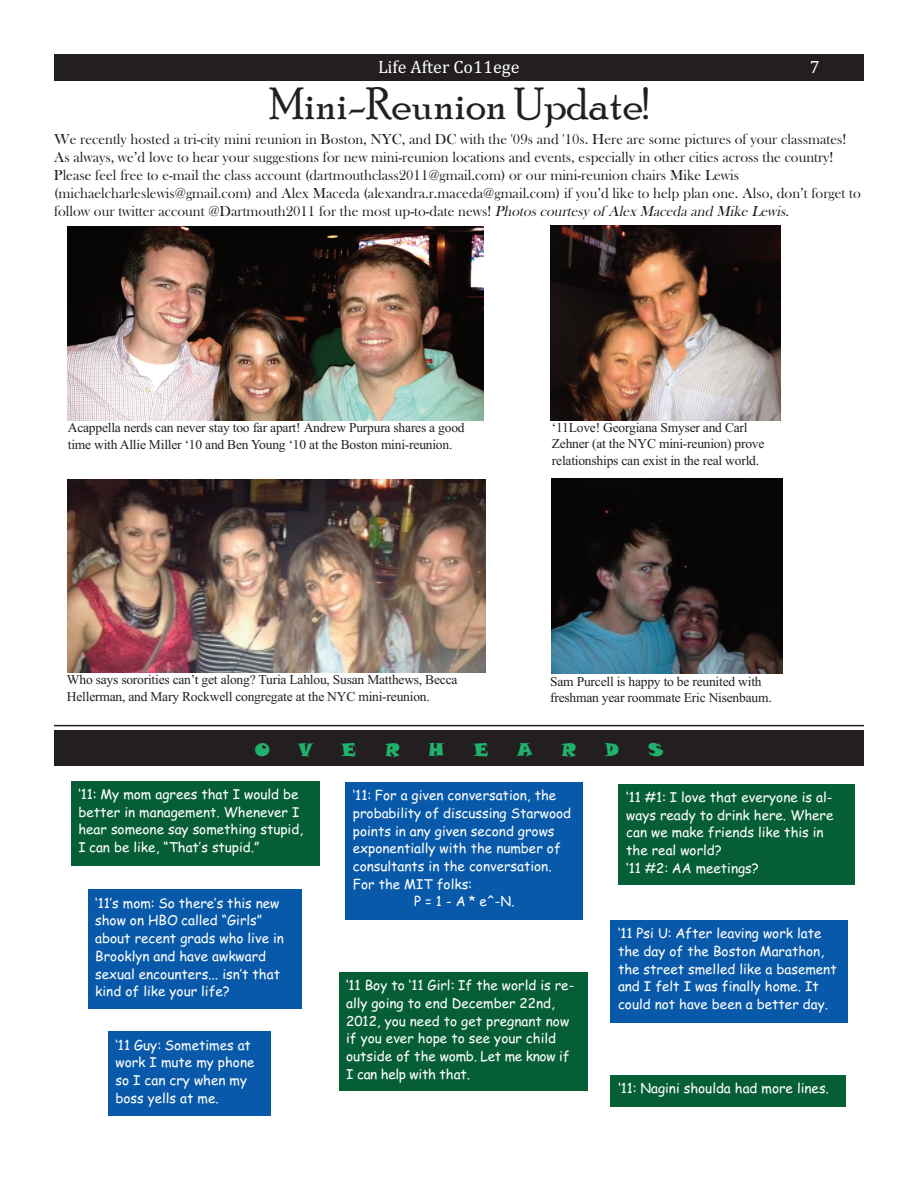
<style>
.page{position:relative;width:918px;height:1188px;background:#fff}
.page>*{position:absolute;margin:0;border:0;box-sizing:border-box;transform-origin:0 0}
.t1{font:45px "Poor Richard";color:#231f20}
.t2{font:18px "Cambria";color:#fff}
.t3{font:18px "Snap ITC";color:#20b26d}
.t4{font:15px/18px "Bask Old Face";color:#231f20}
.t5{font:13.5px/17.7px "Comic Sans MS";color:#fff}
.t6{font:13.5px/16.2px "Times New Roman";letter-spacing:-.015em;color:#231f20}
.s1{font-style:italic}
</style>
<div class="page">
<div style="left:54px;top:54px;width:810px;height:27px;background:#231f20"></div>
<img style="left:550px;top:226px;width:231px;height:194px">
<img style="left:551px;top:478px;width:231px;height:196px">
<img style="left:68px;top:479px;width:417px;height:193px">
<img style="left:68px;top:227px;width:416px;height:193px">
<hr style="left:54px;top:725px;width:810px;height:1px;background:#231f20">
<div style="left:54px;top:730px;width:810px;height:36px;background:#231f20"></div>
<div style="left:611px;top:1075px;width:235px;height:32px;background:#065e37"></div>
<div style="left:88px;top:890px;width:214px;height:119px;background:#0859a9"></div>
<div style="left:108px;top:1031px;width:162px;height:85px;background:#0859a9"></div>
<div style="left:611px;top:920px;width:237px;height:103px;background:#0859a9"></div>
<div style="left:345px;top:782px;width:238px;height:137px;background:#0859a9"></div>
<div style="left:619px;top:784px;width:236px;height:100px;background:#065e37"></div>
<div style="left:339px;top:972px;width:249px;height:118px;background:#065e37"></div>
<div style="left:71px;top:781px;width:249px;height:84px;background:#065e37"></div>
<h2 class="t2" style="left:378px;top:56px;width:143px">Life After Co11ege</h2>
<h2 class="t2" style="left:810px;top:56px;width:11px">7</h2>
<h1 class="t1" style="left:270px;top:77px;width:380px">Mini-Reunion Update!</h1>
<p class="t4" style="left:54px;top:129px;width:808px">We recently hosted a tri-city mini reunion in Boston, NYC, and DC with the '09s and '10s. Here are some pictures of your classmates!<br>As always, we’d love to hear your suggestions for new mini-reunion locations and events, especially in other cities across the country!<br>Please feel free to e-mail the class account (dartmouthclass2011@gmail.com) or our mini-reunion chairs Mike Lewis (michaelcharleslewis@gmail.com) and Alex Maceda (alexandra.r.maceda@gmail.com) if you’d like to help plan one. Also, don’t forget to follow our twitter account @Dartmouth2011 for the most up-to-date news! <span class="s1">Photoscourtesyof AlexMacedaandMikeLewis</span>.</p>
<p class="t6" style="left:68px;top:420px;width:398px">Acappella nerds can never stay too far apart! Andrew Purpura shares a good time with Allie Miller ‘10 and Ben Young ‘10 at the Boston mini-reunion.</p>
<p class="t6" style="left:552px;top:419px;width:214px">‘11Love! Georgiana Smyser and Carl<br>Zehner (at the NYC mini-reunion) prove relationships can exist in the real world.</p>
<p class="t6" style="left:67px;top:672px;width:392px">Who says sororities can’t get along? Turia Lahlou, Susan Matthews, Becca<br>Hellerman, and Mary Rockwell congregate at the NYC mini-reunion.</p>
<h2 class="t3" style="left:255px;top:739px;width:17px">O</h2>
<h2 class="t3" style="left:299px;top:739px;width:16px">V</h2>
<h2 class="t3" style="left:342px;top:739px;width:16px">E</h2>
<h2 class="t3" style="left:385px;top:739px;width:16px">R</h2>
<h2 class="t3" style="left:429px;top:739px;width:17px">H</h2>
<h2 class="t3" style="left:474px;top:739px;width:16px">E</h2>
<h2 class="t3" style="left:517px;top:739px;width:17px">A</h2>
<h2 class="t3" style="left:561px;top:739px;width:16px">R</h2>
<h2 class="t3" style="left:605px;top:739px;width:15px">D</h2>
<h2 class="t3" style="left:648px;top:739px;width:16px">S</h2>
<p class="t6" style="left:550px;top:673px;width:223px">Sam Purcell is happy to be reunited with freshman year roommate Eric Nisenbaum.</p>
<p class="t5" style="left:78px;top:786px;width:226px">‘11: My mom agrees that I would be better in management. Whenever I hear someone say something stupid,<br>I can be like, “That’s stupid.”</p>
<p class="t5" style="left:95px;top:894px;width:190px">‘11’s mom: So there’s this new show on HBO called “Girls” about recent grads who live in<br>Brooklyn and have awkward sexual encounters... isn’t that kind of like your life?</p>
<p class="t5" style="left:116px;top:1036px;width:140px">‘11 Guy: Sometimes at work I mute my phone so I can cry when my boss yells at me.</p>
<p class="t5" style="left:353px;top:787px;width:205px">‘11: For a given conversation, the</p>
<p class="t5" style="left:353px;top:804px;width:220px">probability of discussing Starwood</p>
<p class="t5" style="left:353px;top:822px;width:203px">points in any given second grows</p>
<p class="t5" style="left:353px;top:840px;width:209px">exponentially with the number of</p>
<p class="t5" style="left:353px;top:857px;width:200px">consultants in the conversation.</p>
<p class="t5" style="left:353px;top:875px;width:121px">For the MIT folks:</p>
<p class="t5" style="left:414px;top:893px;width:102px">P=1-A*e^-N.</p>
<p class="t5" style="left:346px;top:977px;width:230px">‘11 Boy to ‘11 Girl: If the world is re&shy;ally going to end December 22nd,<br>2012, you need to get pregnant now if you ever hope to see your child outside of the womb. Let me know if<br>I can help with that.</p>
<p class="t5" style="left:626px;top:789px;width:209px">‘11 #1: I love that everyone is al&shy;ways ready to drink here. Where can we make friends like this in the real world?<br>‘11 #2: AA meetings?</p>
<p class="t5" style="left:618px;top:925px;width:220px">‘11 Psi U: After leaving work late the day of the Boston Marathon, the street smelled like a basement and I felt I was finally home. It could not have been a better day.</p>
<p class="t5" style="left:618px;top:1080px;width:212px">‘11: Nagini shoulda had more lines.</p>
</div>
